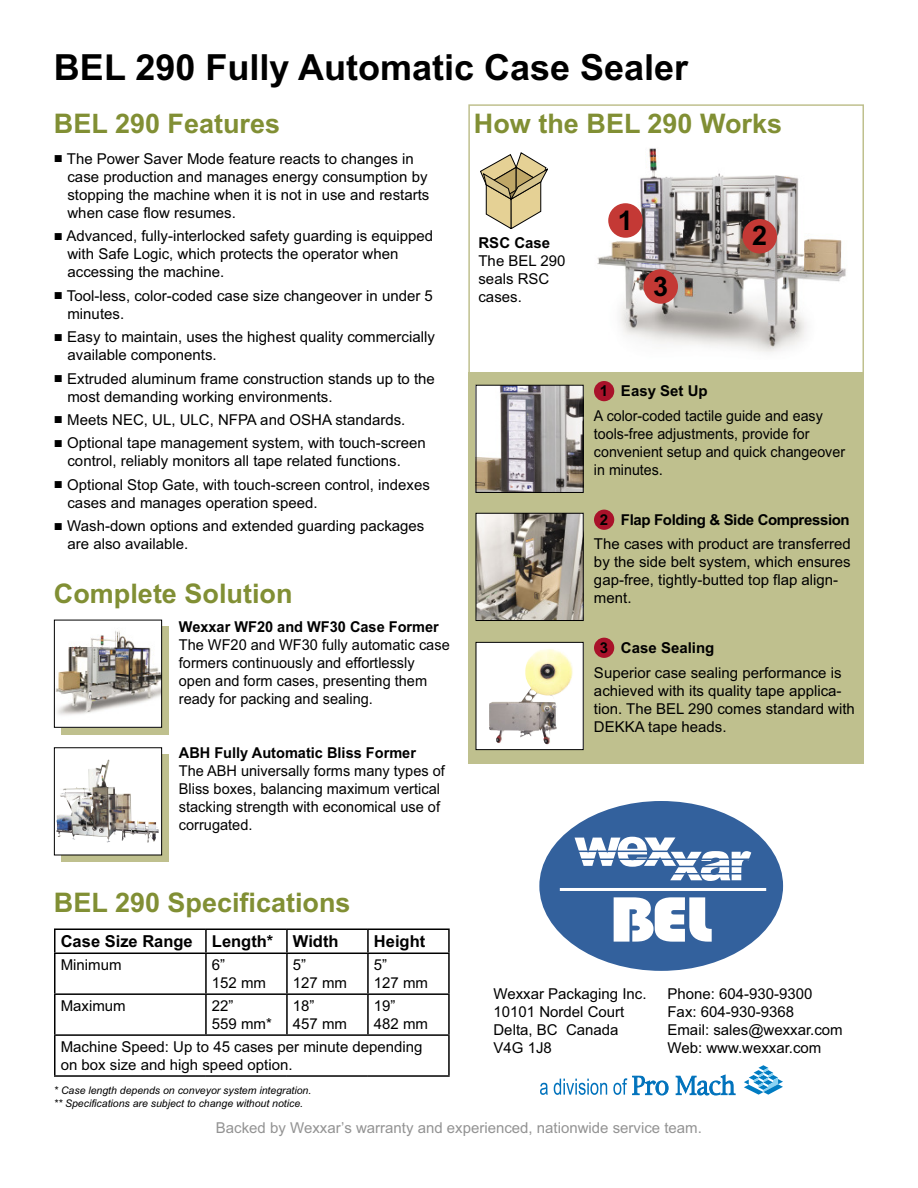
<style>
.page{position:relative;width:918px;height:1188px;background:#fff}
.page>*{position:absolute;margin:0;border:0;box-sizing:border-box;transform-origin:0 0}
.t1{font:700 36px "Arial";color:#000}
.t2{font:700 27px "Arial";color:#818f34}
.t3{font:700 27px "Arial";color:#000}
.t4{font:700 16.5px "Arial";color:#000}
.t5{font:15px/18px "Arial";color:#000}
.t6{font:15px/18px "Arial";color:#000;scale:.95 1}
.t7{font:700 15px "Arial";color:#000}
.t8{font:15px "Arial";color:#939393}
.t9{font:700 15px "Arial";letter-spacing:-.025em;color:#000}
.t10{font:italic 10.5px/12.6px "Arial";color:#000}
</style>
<div class="page">
<div style="left:468px;top:372px;width:396px;height:392px;background:#bfc08e"></div>
<div style="left:468px;top:104px;width:396px;height:284px;border:1px solid #bfc08e"></div>
<img style="left:597px;top:148px;width:249px;height:204px">
<div style="left:61px;top:754px;width:108px;height:108px;background:linear-gradient(to right,#bfc08e,#bfc08e)"></div>
<svg style="left:56px;top:754px;width:104px;height:99px"></svg>
<div style="left:54px;top:747px;width:108px;height:108px;border:1px solid #000"></div>
<div style="left:61px;top:626px;width:108px;height:108px;background:#bfc08e"></div>
<img style="left:56px;top:626px;width:104px;height:100px">
<div style="left:54px;top:620px;width:108px;height:108px;border:1px solid #000"></div>
<svg style="left:480px;top:153px;width:68px;height:76px"></svg>
<img style="left:478px;top:387px;width:104px;height:104px">
<div style="left:476px;top:385px;width:108px;height:108px;border:1px solid #000"></div>
<img style="left:478px;top:515px;width:104px;height:104px">
<div style="left:476px;top:513px;width:108px;height:108px;border:1px solid #000"></div>
<div style="left:608px;top:203px;width:35px;height:35px;background:#c43935;border-radius:50%"></div>
<div style="left:643px;top:269px;width:35px;height:35px;background:#c43935;border-radius:50%"></div>
<div style="left:742px;top:219px;width:35px;height:34px;background:#c43935;border-radius:50%"></div>
<div style="left:539px;top:801px;width:244px;height:170px;background:#33619d;border-radius:50%"></div>
<svg style="left:614px;top:897px;width:98px;height:45px"></svg>
<hr style="left:560px;top:888px;width:206px;height:3px;background:#fff">
<svg style="left:575px;top:837px;width:176px;height:44px"></svg>
<hr style="left:574px;top:851px;width:94px;height:1px;background:#33619d">
<hr style="left:575px;top:859px;width:177px;height:1px;background:#33619d">
<hr style="left:678px;top:866px;width:74px;height:1px;background:#33619d">
<hr style="left:673px;top:873px;width:79px;height:1px;background:#33619d">
<svg style="left:744px;top:1065px;width:39px;height:30px"></svg>
<svg style="left:540px;top:1083px;width:8px;height:12px"></svg>
<svg style="left:554px;top:1079px;width:53px;height:16px"></svg>
<svg style="left:613px;top:1078px;width:14px;height:17px"></svg>
<svg style="left:633px;top:1076px;width:35px;height:19px"></svg>
<svg style="left:676px;top:1075px;width:59px;height:20px"></svg>
<div style="left:594px;top:381px;width:20px;height:20px;background:#a9122a;border-radius:50%"></div>
<div style="left:594px;top:638px;width:20px;height:20px;background:#a9122a;border-radius:50%"></div>
<div style="left:594px;top:510px;width:20px;height:20px;background:#a9122a;border-radius:50%"></div>
<hr style="left:54px;top:928px;width:152px;height:2px;background:#000">
<hr style="left:54px;top:930px;width:2px;height:23px;background:#000">
<hr style="left:206px;top:928px;width:81px;height:2px;background:#000">
<hr style="left:205px;top:930px;width:2px;height:23px;background:#000">
<hr style="left:287px;top:928px;width:81px;height:2px;background:#000">
<hr style="left:286px;top:930px;width:2px;height:23px;background:#000">
<hr style="left:368px;top:928px;width:82px;height:2px;background:#000">
<hr style="left:367px;top:930px;width:2px;height:23px;background:#000">
<hr style="left:448px;top:930px;width:2px;height:23px;background:#000">
<hr style="left:54px;top:953px;width:152px;height:1px;background:#000">
<hr style="left:54px;top:954px;width:2px;height:39px;background:#000">
<hr style="left:206px;top:953px;width:81px;height:1px;background:#000">
<hr style="left:205px;top:954px;width:2px;height:39px;background:#000">
<hr style="left:287px;top:953px;width:81px;height:1px;background:#000">
<hr style="left:286px;top:954px;width:2px;height:39px;background:#000">
<hr style="left:368px;top:953px;width:82px;height:1px;background:#000">
<hr style="left:367px;top:954px;width:2px;height:39px;background:#000">
<hr style="left:448px;top:954px;width:2px;height:39px;background:#000">
<hr style="left:54px;top:993px;width:152px;height:2px;background:#000">
<hr style="left:54px;top:995px;width:2px;height:39px;background:#000">
<hr style="left:206px;top:993px;width:81px;height:2px;background:#000">
<hr style="left:205px;top:995px;width:2px;height:39px;background:#000">
<hr style="left:287px;top:993px;width:81px;height:2px;background:#000">
<hr style="left:286px;top:995px;width:2px;height:39px;background:#000">
<hr style="left:368px;top:993px;width:82px;height:2px;background:#000">
<hr style="left:367px;top:995px;width:2px;height:39px;background:#000">
<hr style="left:448px;top:995px;width:2px;height:39px;background:#000">
<hr style="left:54px;top:1034px;width:152px;height:2px;background:#000">
<hr style="left:54px;top:1036px;width:2px;height:39px;background:#000">
<hr style="left:206px;top:1034px;width:81px;height:2px;background:#000">
<hr style="left:287px;top:1034px;width:81px;height:2px;background:#000">
<hr style="left:368px;top:1034px;width:82px;height:2px;background:#000">
<hr style="left:448px;top:1036px;width:2px;height:39px;background:#000">
<hr style="left:54px;top:1075px;width:152px;height:2px;background:#000">
<hr style="left:206px;top:1075px;width:81px;height:2px;background:#000">
<hr style="left:287px;top:1075px;width:81px;height:2px;background:#000">
<hr style="left:368px;top:1075px;width:82px;height:2px;background:#000">
<img style="left:58px;top:820px;width:101px;height:23px">
<div style="left:476px;top:642px;width:107px;height:108px;background:#fff"></div>
<div style="left:476px;top:642px;width:108px;height:108px;border:1px solid #000"></div>
<img style="left:489px;top:649px;width:84px;height:96px">
<h1 class="t1" style="left:54px;top:54px;width:636px">BEL 290 Fully Automatic Case Sealer</h1>
<h2 class="t2" style="left:54px;top:114px;width:228px">BEL 290 Features</h2>
<h2 class="t2" style="left:474px;top:114px;width:310px">How the BEL 290 Works</h2>
<p class="t5" style="left:67px;top:151px;width:363px;text-indent:-13px">■ The Power Saver Mode feature reacts to changes in case production and manages energy consumption by stopping the machine when it is not in use and restarts when case flow resumes.</p>
<p class="t5" style="left:67px;top:228px;width:367px;text-indent:-13px">■ Advanced, fully-interlocked safety guarding is equipped with Safe Logic, which protects the operator when accessing the machine.</p>
<p class="t5" style="left:67px;top:288px;width:367px;text-indent:-13px">■ Tool-less, color-coded case size changeover in under 5 minutes.</p>
<p class="t5" style="left:67px;top:329px;width:369px;text-indent:-13px">■ Easy to maintain, uses the highest quality commercially available components.</p>
<p class="t5" style="left:67px;top:371px;width:369px;text-indent:-13px">■ Extruded aluminum frame construction stands up to the most demanding working environments.</p>
<p class="t5" style="left:54px;top:412px;width:353px">■ Meets NEC, UL, ULC, NFPA and OSHA standards.</p>
<p class="t5" style="left:67px;top:435px;width:360px;text-indent:-13px">■ Optional tape management system, with touch-screen control, reliably monitors all tape related functions.</p>
<p class="t5" style="left:67px;top:477px;width:364px;text-indent:-13px">■ Optional Stop Gate, with touch-screen control, indexes cases and manages operation speed.</p>
<p class="t5" style="left:67px;top:518px;width:358px;text-indent:-13px">■ Wash-down options and extended guarding packages are also available.</p>
<h2 class="t2" style="left:54px;top:583px;width:240px">Complete Solution</h2>
<p class="t7" style="left:179px;top:621px;width:262px">Wexxar WF20 and WF30 Case Former</p>
<p class="t5" style="left:179px;top:637px;width:272px">The WF20 and WF30 fully automatic case formers continuously and effortlessly open and form cases, presenting them ready for packing and sealing.</p>
<p class="t7" style="left:179px;top:747px;width:239px">ABH Fully Automatic Bliss Former</p>
<p class="t5" style="left:179px;top:763px;width:268px">The ABH universally forms many types of Bliss boxes, balancing maximum vertical stacking strength with economical use of corrugated.</p>
<h2 class="t2" style="left:54px;top:892px;width:298px">BEL 290 Specifications</h2>
<p class="t4" style="left:61px;top:935px;width:279px">Case Size Range Length* Width</p>
<p class="t4" style="left:374px;top:935px;width:53px">Height</p>
<p class="t5" style="left:61px;top:957px;width:62px">Minimum</p>
<p class="t5" style="left:212px;top:957px;width:56px">6”<br>152 mm</p>
<p class="t5" style="left:293px;top:957px;width:56px">5”<br>127 mm</p>
<p class="t5" style="left:374px;top:957px;width:56px">5”<br>127 mm</p>
<p class="t5" style="left:61px;top:998px;width:66px">Maximum</p>
<p class="t5" style="left:212px;top:998px;width:62px">22”<br>559 mm*</p>
<p class="t5" style="left:293px;top:998px;width:56px">18”<br>457 mm</p>
<p class="t5" style="left:374px;top:998px;width:56px">19”<br>482 mm</p>
<p class="t5" style="left:61px;top:1039px;width:363px">Machine Speed: Up to 45 cases per minute depending on box size and high speed option.</p>
<p class="t10" style="left:54px;top:1085px;width:259px">* Case length depends on conveyor system integration. ** Specifications are subject to change without notice.</p>
<p class="t7" style="left:478px;top:237px;width:73px">RSC Case</p>
<p class="t5" style="left:478px;top:253px;width:89px">The BEL 290 seals RSC cases.</p>
<h2 class="t3" style="left:618px;top:210px;width:17px">1</h2>
<h2 class="t3" style="left:653px;top:276px;width:17px">3</h2>
<h2 class="t3" style="left:752px;top:226px;width:17px">2</h2>
<p class="t7" style="left:621px;top:385px;width:88px">Easy Set Up</p>
<p class="t6" style="left:594px;top:408px;width:266px">A color-coded tactile guide and easy tools-free adjustments, provide for convenient setup and quick changeover in minutes.</p>
<p class="t9" style="left:621px;top:514px;width:230px">Flap Folding &amp; Side Compression</p>
<p class="t5" style="left:594px;top:536px;width:258px">The cases with product are transferred by the side belt system, which ensures gap-free, tightly-butted top flap align&shy;ment.</p>
<p class="t7" style="left:621px;top:642px;width:95px">Case Sealing</p>
<p class="t5" style="left:594px;top:665px;width:262px">Superior case sealing performance is achieved with its quality tape applica&shy;tion. The BEL 290 comes standard with DEKKA tape heads.</p>
<p class="t7" style="left:600px;top:385px;width:10px">1</p>
<p class="t7" style="left:600px;top:514px;width:10px">2</p>
<p class="t7" style="left:600px;top:642px;width:10px">3</p>
<p class="t5" style="left:493px;top:986px;width:155px">Wexxar Packaging Inc.<br>10101 Nordel Court<br>Delta, BC Canada<br>V4G 1J8</p>
<p class="t5" style="left:667px;top:986px;width:177px">Phone: 604-930-9300<br>Fax: 604-930-9368<br>Email: sales@wexxar.com<br>Web: www.wexxar.com</p>
<p class="t8" style="left:216px;top:1122px;width:488px">Backed by Wexxar’s warranty and experienced, nationwide service team.</p>
</div>
